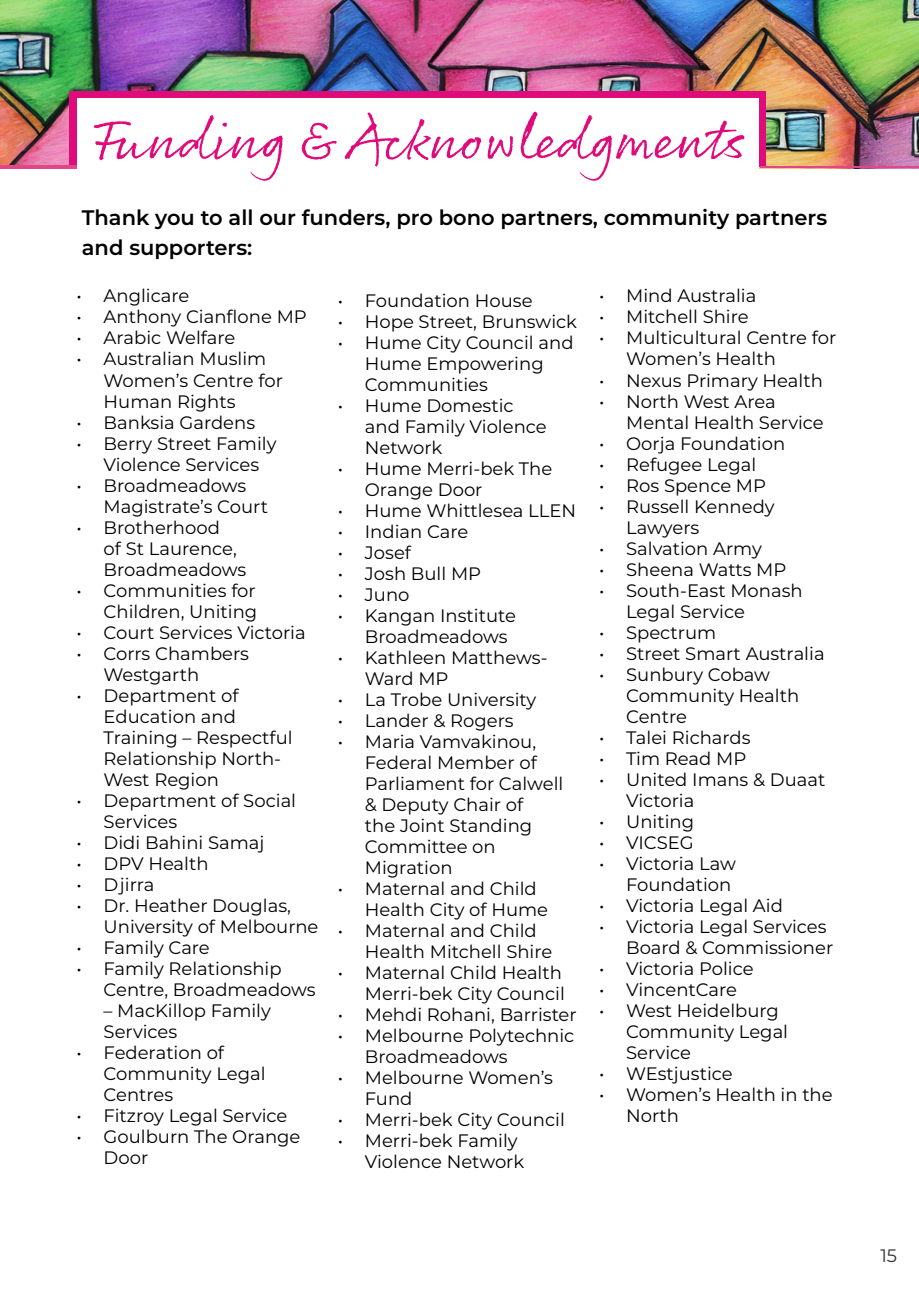
<style>
.page{position:relative;width:919px;height:1289px;background:#fff}
.page>*{position:absolute;margin:0;border:0;box-sizing:border-box;transform-origin:0 0}
.Headline_1{font:57px "Rollerscript Rough";color:#df0b7b}
.Body_Text{font:600 21px/30px "Montserrat";color:#000}
.t1{font:18px/21px "Montserrat";color:#000}
.t2{font:18px "Montserrat";color:#312f30}
</style>
<div class="page">
<img style="left:0;top:0;width:918px;height:168px">
<div style="left:69px;top:91px;width:696px;height:76px;background:#df0b7b"></div>
<div style="left:77px;top:98px;width:681px;height:92px;background:#fff"></div>
<hr style="left:0;top:166px;width:77px;height:3px;background:#e34589">
<hr style="left:760px;top:166px;width:158px;height:2px;background:#e34589">
<p class="Headline_1" style="left:91px;top:104px;width:652px">Funding &amp; Acknowledgments</p>
<p class="Body_Text" style="left:82px;top:201px;width:746px">Thank you to all our funders, pro bono partners, community partners and supporters:</p>
<p class="t1" style="left:77px;top:285px;width:114px">• Anglicare</p>
<p class="t1" style="left:77px;top:306px;width:232px">• Anthony Cianflone MP</p>
<p class="t1" style="left:77px;top:327px;width:160px">• Arabic Welfare</p>
<p class="t1" style="left:104px;top:348px;width:181px;text-indent:-27px">• Australian Muslim<br>Women’s Centre for<br>Human Rights</p>
<p class="t1" style="left:77px;top:411px;width:180px">• Banksia Gardens</p>
<p class="t1" style="left:77px;top:432px;width:201px;text-align:center">• Berry Street Family<br>Violence Services</p>
<p class="t1" style="left:104px;top:474px;width:166px;text-indent:-27px">• Broadmeadows<br>Magistrate’s Court</p>
<p class="t1" style="left:104px;top:516px;width:144px;text-indent:-27px">• Brotherhood<br>of St Laurence,<br>Broadmeadows</p>
<p class="t1" style="left:77px;top:579px;width:182px;text-align:right">• Communities for<br>Children, Uniting</p>
<p class="t1" style="left:77px;top:621px;width:230px">• Court Services Victoria</p>
<p class="t1" style="left:104px;top:642px;width:147px;text-indent:-27px">• Corrs Chambers<br>Westgarth</p>
<p class="t1" style="left:104px;top:684px;width:190px;text-indent:-27px">• Department of<br>Education and<br>Training – Respectful<br>Relationship North-<br>West Region</p>
<p class="t1" style="left:104px;top:789px;width:194px;text-indent:-27px">• Department of Social<br>Services</p>
<p class="t1" style="left:77px;top:831px;width:189px">• Didi Bahini Samaj</p>
<p class="t1" style="left:77px;top:852px;width:134px">• DPV Health</p>
<p class="t1" style="left:77px;top:873px;width:79px">• Djirra</p>
<p class="t1" style="left:104px;top:894px;width:216px;text-indent:-27px">• Dr. Heather Douglas,<br>University of Melbourne</p>
<p class="t1" style="left:77px;top:936px;width:135px">• Family Care</p>
<p class="t1" style="left:104px;top:957px;width:214px;text-indent:-27px">• Family Relationship<br>Centre, Broadmeadows</p>
<p class="t1" style="left:104px;top:999px;width:169px">– MacKillop Family<br>Services</p>
<p class="t1" style="left:104px;top:1041px;width:163px;text-indent:-27px">• Federation of<br>Community Legal<br>Centres</p>
<p class="t1" style="left:77px;top:1104px;width:212px">• Fitzroy Legal Service</p>
<p class="t1" style="left:104px;top:1125px;width:198px;text-indent:-27px">• Goulburn The Orange<br>Door</p>
<p class="t1" style="left:599px;top:285px;width:159px">• Mind Australia</p>
<p class="t1" style="left:599px;top:306px;width:151px">• Mitchell Shire</p>
<p class="t1" style="left:626px;top:327px;width:212px;text-indent:-27px">• Multicultural Centre for<br>Women’s Health</p>
<p class="t1" style="left:599px;top:369px;width:225px">• Nexus Primary Health</p>
<p class="t1" style="left:626px;top:390px;width:199px;text-indent:-27px">• North West Area<br>Mental Health Service</p>
<p class="t1" style="left:599px;top:432px;width:188px">• Oorja Foundation</p>
<p class="t1" style="left:599px;top:453px;width:159px">• Refugee Legal</p>
<p class="t1" style="left:599px;top:474px;width:168px">• Ros Spence MP</p>
<p class="t1" style="left:626px;top:495px;width:150px;text-indent:-27px">• Russell Kennedy<br>Lawyers</p>
<p class="t1" style="left:599px;top:537px;width:164px">• Salvation Army</p>
<p class="t1" style="left:599px;top:558px;width:189px">• Sheena Watts MP</p>
<p class="t1" style="left:626px;top:579px;width:178px;text-indent:-27px">• South-East Monash<br>Legal Service</p>
<p class="t1" style="left:599px;top:621px;width:119px">• Spectrum</p>
<p class="t1" style="left:599px;top:642px;width:227px">• Street Smart Australia</p>
<p class="t1" style="left:626px;top:663px;width:174px;text-indent:-27px">• Sunbury Cobaw<br>Community Health<br>Centre</p>
<p class="t1" style="left:599px;top:726px;width:153px">• Talei Richards</p>
<p class="t1" style="left:599px;top:747px;width:149px">• Tim Read MP</p>
<p class="t1" style="left:626px;top:768px;width:201px;text-indent:-27px">• United Imans &amp; Duaat<br>Victoria</p>
<p class="t1" style="left:599px;top:810px;width:97px">• Uniting</p>
<p class="t1" style="left:599px;top:831px;width:96px">• VICSEG</p>
<p class="t1" style="left:599px;top:852px;width:138px;text-align:right">• Victoria Law<br>Foundation</p>
<p class="t1" style="left:599px;top:894px;width:185px">• Victoria Legal Aid</p>
<p class="t1" style="left:626px;top:915px;width:208px;text-indent:-27px">• Victoria Legal Services<br>Board &amp; Commissioner</p>
<p class="t1" style="left:599px;top:957px;width:156px">• Victoria Police</p>
<p class="t1" style="left:599px;top:978px;width:139px">• VincentCare</p>
<p class="t1" style="left:626px;top:999px;width:163px;text-indent:-27px">• West Heidelburg<br>Community Legal<br>Service</p>
<p class="t1" style="left:599px;top:1062px;width:135px">• WEstjustice</p>
<p class="t1" style="left:626px;top:1083px;width:208px;text-indent:-27px">• Women’s Health in the<br>North</p>
<p class="t1" style="left:338px;top:289px;width:196px">• Foundation House</p>
<p class="t1" style="left:338px;top:310px;width:241px">• Hope Street, Brunswick</p>
<p class="t1" style="left:365px;top:331px;width:210px;text-indent:-27px">• Hume City Council and<br>Hume Empowering<br>Communities</p>
<p class="t1" style="left:365px;top:394px;width:183px;text-indent:-27px">• Hume Domestic and Family Violence<br>Network</p>
<p class="t1" style="left:365px;top:457px;width:189px;text-indent:-27px">• Hume Merri-bek The<br>Orange Door</p>
<p class="t1" style="left:338px;top:499px;width:240px">• Hume Whittlesea LLEN</p>
<p class="t1" style="left:338px;top:520px;width:132px">• Indian Care</p>
<p class="t1" style="left:338px;top:541px;width:75px">• Josef</p>
<p class="t1" style="left:338px;top:562px;width:145px">• Josh Bull MP</p>
<p class="t1" style="left:338px;top:583px;width:73px">• Juno</p>
<p class="t1" style="left:365px;top:604px;width:153px;text-indent:-27px">• Kangan Institute<br>Broadmeadows</p>
<p class="t1" style="left:365px;top:646px;width:184px;text-indent:-27px">• Kathleen Matthews-<br>Ward MP</p>
<p class="t1" style="left:338px;top:688px;width:200px">• La Trobe University</p>
<p class="t1" style="left:338px;top:709px;width:177px">• Lander &amp; Rogers</p>
<p class="t1" style="left:365px;top:730px;width:200px;text-indent:-27px">• Maria Vamvakinou,<br>Federal Member of<br>Parliament for Calwell &amp; Deputy Chair of<br>the Joint Standing<br>Committee on<br>Migration</p>
<p class="t1" style="left:365px;top:877px;width:185px;text-indent:-27px">• Maternal and Child<br>Health City of Hume</p>
<p class="t1" style="left:365px;top:919px;width:189px;text-indent:-27px">• Maternal and Child<br>Health Mitchell Shire</p>
<p class="t1" style="left:338px;top:961px;width:228px;text-align:right">• Maternal Child Health<br>Merri-bek City Council</p>
<p class="t1" style="left:338px;top:1003px;width:240px">• Mehdi Rohani, Barrister</p>
<p class="t1" style="left:365px;top:1024px;width:211px;text-indent:-27px">• Melbourne Polytechnic<br>Broadmeadows</p>
<p class="t1" style="left:365px;top:1066px;width:190px;text-indent:-27px">• Melbourne Women’s<br>Fund</p>
<p class="t1" style="left:338px;top:1108px;width:228px">• Merri-bek City Council</p>
<p class="t1" style="left:365px;top:1129px;width:161px;text-indent:-27px">• Merri-bek Family<br>Violence Network</p>
<p class="t2" style="left:880px;top:1242px;width:18px">15</p>
</div>
